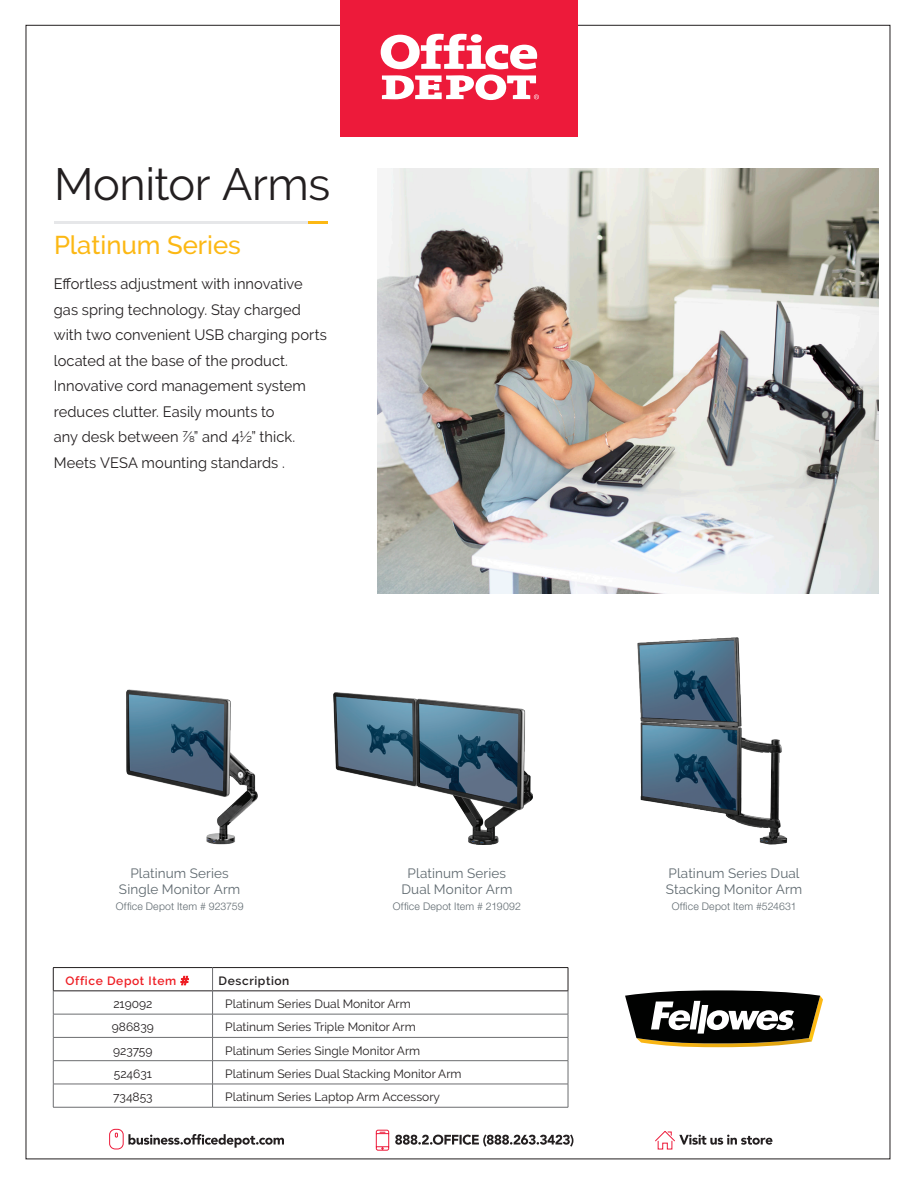
<style>
.page{position:relative;width:918px;height:1188px;background:#fff}
.page>*{position:absolute;margin:0;border:0;box-sizing:border-box;transform-origin:0 0}
.Bullets3{font:45px "Raleway";letter-spacing:-.01em;color:#231f20}
.Sub_HEAD{font:500 25.65px "Raleway";color:#fcb814}
.Bullets3-2{font:15px/25.5px "Raleway";letter-spacing:.005em;color:#231f20}
.Bullets3-3{font:13.5px/16.2px "Raleway";letter-spacing:.01em;color:#5f696f;text-align:center}
.t1{font:12px "Raleway";color:#231f20}
.Chart_Bold{font:600 12px "Raleway";letter-spacing:.05em;color:#ee1d23}
.Chart_Bold-2{font:600 12px "Raleway";letter-spacing:.05em;color:#231f20}
.Staples_1_5{font:300 10.5px "Helvetica Neue LT Std";letter-spacing:.02em;color:#5f696f}
</style>
<div class="page">
<svg style="left:109px;top:1128px;width:175px;height:22px"></svg>
<svg style="left:375px;top:1129px;width:198px;height:22px"></svg>
<svg style="left:655px;top:1131px;width:117px;height:19px"></svg>
<div style="left:340px;top:0;width:238px;height:137px;background:#ed1a3a"></div>
<svg style="left:382px;top:75px;width:157px;height:25px"></svg>
<svg style="left:381px;top:34px;width:156px;height:35px"></svg>
<svg style="left:625px;top:990px;width:198px;height:57px"></svg>
<hr style="left:307px;top:222px;width:20px;height:2px;background:#fcb814">
<hr style="left:54px;top:222px;width:253px;height:2px;background:#e6e7e9">
<img style="left:334px;top:692px;width:199px;height:153px">
<img style="left:126px;top:689px;width:132px;height:156px">
<img style="left:637px;top:637px;width:151px;height:208px">
<img style="left:377px;top:168px;width:501px;height:426px">
<hr style="left:53px;top:967px;width:160px;height:1px;background:#231f20">
<hr style="left:213px;top:967px;width:355px;height:1px;background:#231f20">
<svg style="left:53px;top:968px;width:516px;height:139px"></svg>
<hr style="left:53px;top:1107px;width:160px;height:1px;background:#6c6d70">
<hr style="left:213px;top:1107px;width:355px;height:1px;background:#6c6d70">
<p class="Bullets3" style="left:54px;top:158px;width:278px">Monitor Arms</p>
<p class="Sub_HEAD" style="left:54px;top:230px;width:188px">Platinum Series</p>
<p class="Bullets3-2" style="left:54px;top:271px;width:275px">Effortless adjustment with innovative gas spring technology. Stay charged with two convenient USB charging ports located at the base of the product.<br>Innovative cord management system reduces clutter. Easily mounts to<br>any desk between ⅞” and 4½” thick.<br>Meets VESA mounting standards .</p>
<p class="Bullets3-3" style="left:119px;top:865px;width:123px">Platinum Series<br>Single Monitor Arm</p>
<p class="Staples_1_5" style="left:116px;top:900px;width:129px">Office Depot Item # 923759</p>
<p class="Bullets3-3" style="left:401px;top:865px;width:113px">Platinum Series<br>Dual Monitor Arm</p>
<p class="Staples_1_5" style="left:393px;top:900px;width:130px">Office Depot Item # 219092</p>
<p class="Chart_Bold" style="left:66px;top:974px;width:125px">Office Depot Item #</p>
<p class="Chart_Bold-2" style="left:219px;top:974px;width:72px">Description</p>
<p class="t1" style="left:113px;top:997px;width:41px">219092</p>
<p class="t1" style="left:225px;top:997px;width:187px">Platinum Series Dual Monitor Arm</p>
<p class="t1" style="left:112px;top:1020px;width:43px">986839</p>
<p class="t1" style="left:225px;top:1020px;width:192px">Platinum Series Triple Monitor Arm</p>
<p class="t1" style="left:113px;top:1043px;width:41px">923759</p>
<p class="t1" style="left:225px;top:1043px;width:197px">Platinum Series Single Monitor Arm</p>
<p class="t1" style="left:114px;top:1067px;width:40px">524631</p>
<p class="t1" style="left:225px;top:1067px;width:238px">Platinum Series Dual Stacking Monitor Arm</p>
<p class="t1" style="left:113px;top:1090px;width:41px">734853</p>
<p class="t1" style="left:225px;top:1090px;width:216px">Platinum Series Laptop Arm Accessory</p>
<p class="Bullets3-3" style="left:666px;top:865px;width:138px;text-align:left">Platinum Series Dual<br>Stacking Monitor Arm</p>
<p class="Staples_1_5" style="left:672px;top:900px;width:126px">Office Depot Item #524631</p>
</div>
